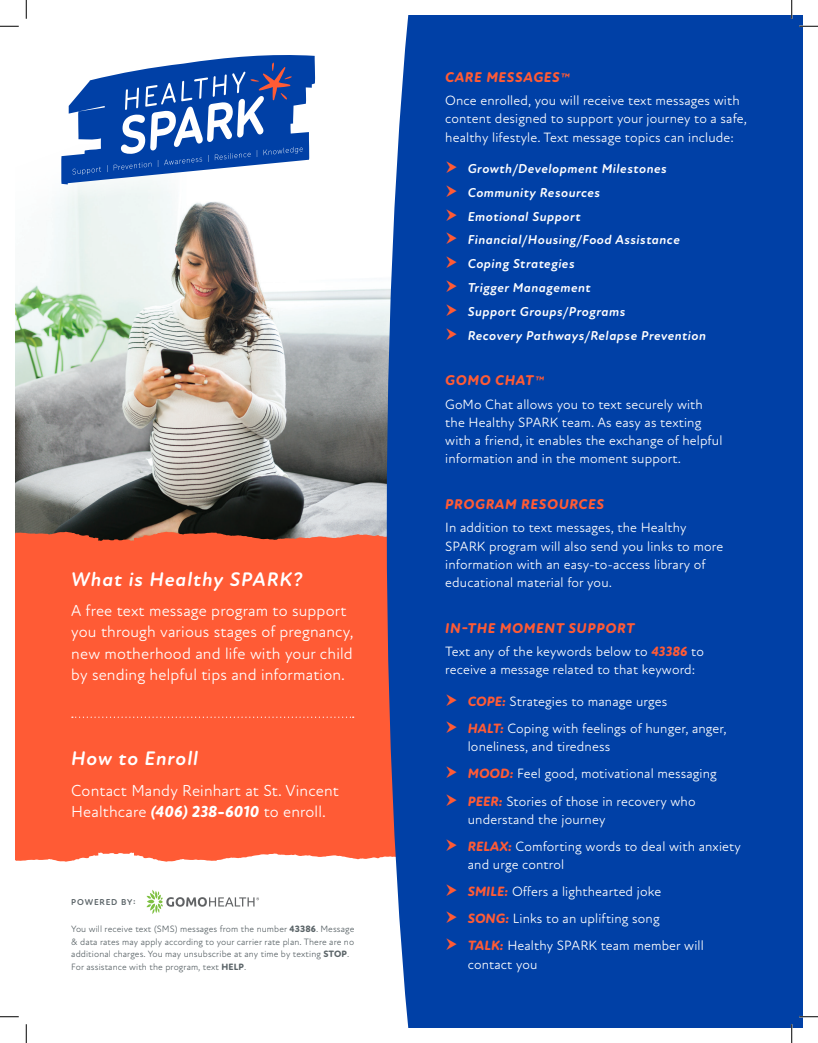
<style>
.page{position:relative;width:818px;height:1043px;background:#fff}
.page>*{position:absolute;margin:0;border:0;box-sizing:border-box;transform-origin:0 0}
.t1{font:italic 700 20px "Atten Round New";letter-spacing:.05em;color:#fff}
.t2{font:16.25px/21.2px "Atten Round New";letter-spacing:.01em;color:#fff}
.t3{font:italic 800 14.38px "Atten Round New";letter-spacing:.05em;color:#ff5b35}
.t4{font:13.75px/18.1px "Atten Round New";letter-spacing:.01em;color:#fff}
.t5{font:italic 700 13.12px/23.8px "Atten Round New";letter-spacing:.04em;color:#fff}
.t6{font:9.38px/12.5px "Atten Round New";letter-spacing:.01em;color:#5b6468}
.t7{font:700 8.75px "Atten Round New";letter-spacing:.09em;color:#5b6468}
.s1{font-weight:800;font-style:italic}
.s2{font-weight:800}
.s3{font-weight:800;font-style:italic;color:#ff5b35}
</style>
<div class="page">
<img style="left:15px;top:184px;width:372px;height:338px">
<svg style="left:15px;top:703px;width:372px;height:159px;background:#ff6a48"></svg>
<svg style="left:15px;top:522px;width:372px;height:181px;background:#bf5940"></svg>
<div style="left:426px;top:15px;width:376px;height:1013px;background:#0040a6"></div>
<div style="left:26px;top:554px;width:433px;height:266px;background:#ff5b35"></div>
<svg style="left:387px;top:15px;width:72px;height:1013px;fill:#0040a6"></svg>
<svg style="left:72px;top:716px;width:281px;height:2px"></svg>
<svg style="left:61px;top:55px;width:254px;height:129px"></svg>
<svg style="left:146px;top:890px;width:113px;height:24px"></svg>
<svg style="left:0;top:25px;width:19px;height:2px"></svg>
<svg style="left:799px;top:25px;width:19px;height:2px"></svg>
<svg style="left:0;top:1016px;width:19px;height:1px"></svg>
<svg style="left:799px;top:1015px;width:19px;height:2px"></svg>
<svg style="left:25px;top:0;width:2px;height:19px"></svg>
<svg style="left:25px;top:1024px;width:2px;height:18px"></svg>
<svg style="left:790px;top:0;width:2px;height:19px"></svg>
<svg style="left:790px;top:1024px;width:2px;height:18px"></svg>
<svg style="left:446px;top:161px;width:11px;height:12px"></svg>
<svg style="left:446px;top:185px;width:11px;height:12px"></svg>
<svg style="left:446px;top:209px;width:11px;height:12px"></svg>
<svg style="left:446px;top:232px;width:11px;height:12px"></svg>
<svg style="left:446px;top:256px;width:11px;height:12px"></svg>
<svg style="left:446px;top:280px;width:11px;height:12px"></svg>
<svg style="left:446px;top:304px;width:11px;height:12px"></svg>
<svg style="left:446px;top:327px;width:11px;height:12px"></svg>
<svg style="left:446px;top:694px;width:11px;height:12px"></svg>
<svg style="left:446px;top:721px;width:11px;height:12px"></svg>
<svg style="left:446px;top:766px;width:11px;height:12px"></svg>
<svg style="left:446px;top:793px;width:11px;height:12px"></svg>
<svg style="left:446px;top:839px;width:11px;height:11px"></svg>
<svg style="left:446px;top:884px;width:11px;height:12px"></svg>
<svg style="left:446px;top:911px;width:11px;height:12px"></svg>
<svg style="left:446px;top:938px;width:11px;height:12px"></svg>
<h1 class="t1" style="left:71px;top:567px;width:233px">What is Healthy SPARK?</h1>
<p class="t2" style="left:71px;top:600px;width:284px">A free text message program to support you through various stages of pregnancy, new motherhood and life with your child by sending helpful tips and information.</p>
<h1 class="t1" style="left:71px;top:746px;width:128px">How to Enroll</h1>
<p class="t2" style="left:71px;top:779px;width:269px">Contact Mandy Reinhart at St. Vincent<br>Healthcare <span class="s1">(406) 238-6010</span> to enroll.</p>
<p class="t7" style="left:71px;top:896px;width:66px">POWERED BY:</p>
<p class="t6" style="left:71px;top:922px;width:284px">You will receive text (SMS) messages from the number <span class="s2">43386</span>. Message &amp; data rates may apply according to your carrier rate plan. There are no additional charges. You may unsubscribe at any time by texting <span class="s2">STOP</span>.<br>For assistance with the program, text <span class="s2">HELP</span>.</p>
<p class="t3" style="left:445px;top:68px;width:126px">CARE MESSAGES™</p>
<p class="t4" style="left:445px;top:92px;width:303px">Once enrolled, you will receive text messages with content designed to support your journey to a safe, healthy lifestyle. Text message topics can include:</p>
<p class="t5" style="left:468px;top:157px;width:240px">Growth/Development Milestones<br>Community Resources<br>Emotional Support<br>Financial/Housing/Food Assistance<br>Coping Strategies<br>Trigger Management<br>Support Groups/Programs<br>Recovery Pathways/Relapse Prevention</p>
<p class="t3" style="left:445px;top:371px;width:101px">GOMO CHAT™</p>
<p class="t4" style="left:445px;top:395px;width:279px">GoMo Chat allows you to text securely with the Healthy SPARK team. As easy as texting with a friend, it enables the exchange of helpful information and in the moment support.</p>
<p class="t3" style="left:445px;top:495px;width:160px">PROGRAM RESOURCES</p>
<p class="t4" style="left:445px;top:519px;width:279px">In addition to text messages, the Healthy SPARK program will also send you links to more information with an easy-to-access library of educational material for you.</p>
<p class="t3" style="left:445px;top:619px;width:191px">IN-THE MOMENT SUPPORT</p>
<p class="t4" style="left:445px;top:642px;width:260px">Text any of the keywords below to <span class="s3">43386</span> to receive a message related to that keyword:</p>
<p class="t4" style="left:468px;top:688px;width:260px;line-height:27.1px"><span class="s3">COPE:</span> Strategies to manage urges<br><span class="s3">HALT:</span> Coping with feelings of hunger, anger,</p>
<p class="t4" style="left:468px;top:733px;width:250px;line-height:27.1px">loneliness, and tiredness<br><span class="s3">MOOD:</span> Feel good, motivational messaging<br><span class="s3">PEER:</span> Stories of those in recovery who</p>
<p class="t4" style="left:468px;top:805px;width:274px;line-height:27.1px">understand the journey<br><span class="s3">RELAX:</span> Comforting words to deal with anxiety</p>
<p class="t4" style="left:468px;top:851px;width:237px;line-height:27.1px">and urge control<br><span class="s3">SMILE:</span> Offers a lighthearted joke<br><span class="s3">SONG:</span> Links to an uplifting song<br><span class="s3">TALK:</span> Healthy SPARK team member will</p>
<p class="t4" style="left:468px;top:955px;width:71px">contact you</p>
</div>
